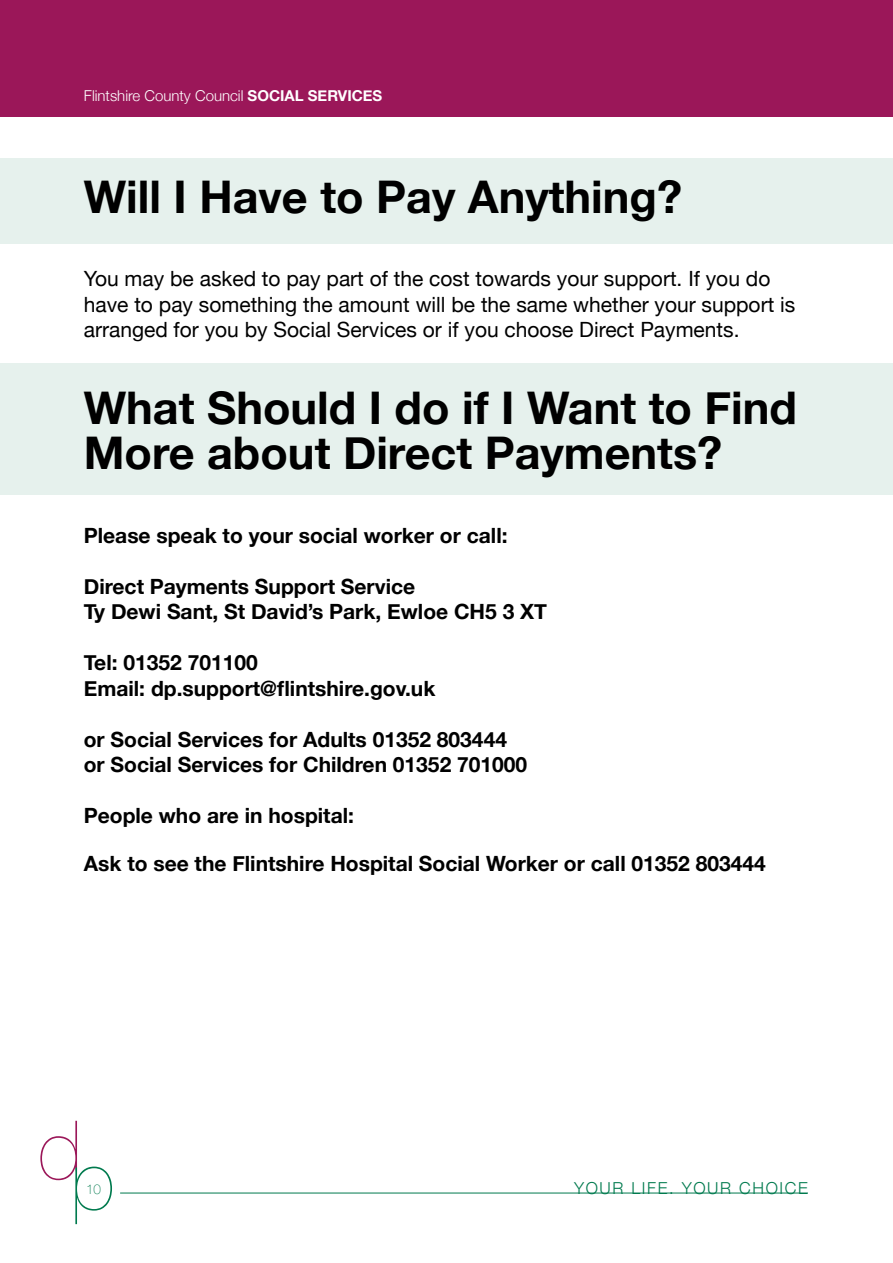
<style>
.page{position:relative;width:893px;height:1263px;background:#fff}
.page>*{position:absolute;margin:0;border:0;box-sizing:border-box;transform-origin:0 0}
.t1{font:700 45px/45px "Helvetica Neue";color:#000}
.t2{font:700 21px/25.5px "Helvetica Neue";color:#000}
.t3{font:21px/25.5px "Helvetica Neue";color:#000}
.t4{font:300 16.5px "Helvetica Neue";letter-spacing:.1em;color:#007a4e}
.t5{font:300 15px "Helvetica Neue";color:#fff}
.t6{font:100 13.5px "Helvetica Neue";color:#007a4e}
.s1{font-weight:700}
</style>
<div class="page">
<div style="left:1px;top:0;width:892px;height:117px;background:#9b1759"></div>
<svg style="left:40px;top:1121px;width:72px;height:103px"></svg>
<hr style="left:120px;top:1193px;width:688px;height:1px;background:#007a4e">
<div style="left:0;top:158px;width:893px;height:85px;background:#e6f1ed"></div>
<div style="left:0;top:363px;width:893px;height:132px;background:#e6f1ed"></div>
<p class="t5" style="left:84px;top:83px;width:300px">Flintshire County Council <span class="s1">SOCIAL SERVICES</span></p>
<h1 class="t1" style="left:84px;top:176px;width:600px">Will I Have to Pay Anything?</h1>
<p class="t3" style="left:84px;top:267px;width:713px">You may be asked to pay part of the cost towards your support. If you do have to pay something the amount will be the same whether your support is arranged for you by Social Services or if you choose Direct Payments.</p>
<h1 class="t1" style="left:84px;top:387px;width:715px">What Should I do if I Want to Find<br>More about Direct Payments?</h1>
<p class="t2" style="left:84px;top:523px;width:425px">Please speak to your social worker or call:</p>
<p class="t2" style="left:84px;top:574px;width:465px">Direct Payments Support Service<br>Ty Dewi Sant, St David’s Park, Ewloe CH5 3 XT</p>
<p class="t2" style="left:84px;top:651px;width:353px">Tel: 01352 701100<br>Email: dp.support@flintshire.gov.uk</p>
<p class="t2" style="left:84px;top:727px;width:445px">or Social Services for Adults 01352 803444 or Social Services for Children 01352 701000</p>
<p class="t2" style="left:84px;top:804px;width:272px">People who are in hospital:</p>
<p class="t2" style="left:84px;top:852px;width:684px">Ask to see the Flintshire Hospital Social Worker or call 01352 803444</p>
<p class="t6" style="left:86px;top:1179px;width:17px">10</p>
<p class="t4" style="left:574px;top:1175px;width:235px">YOUR LIFE. YOUR CHOICE</p>
</div>
